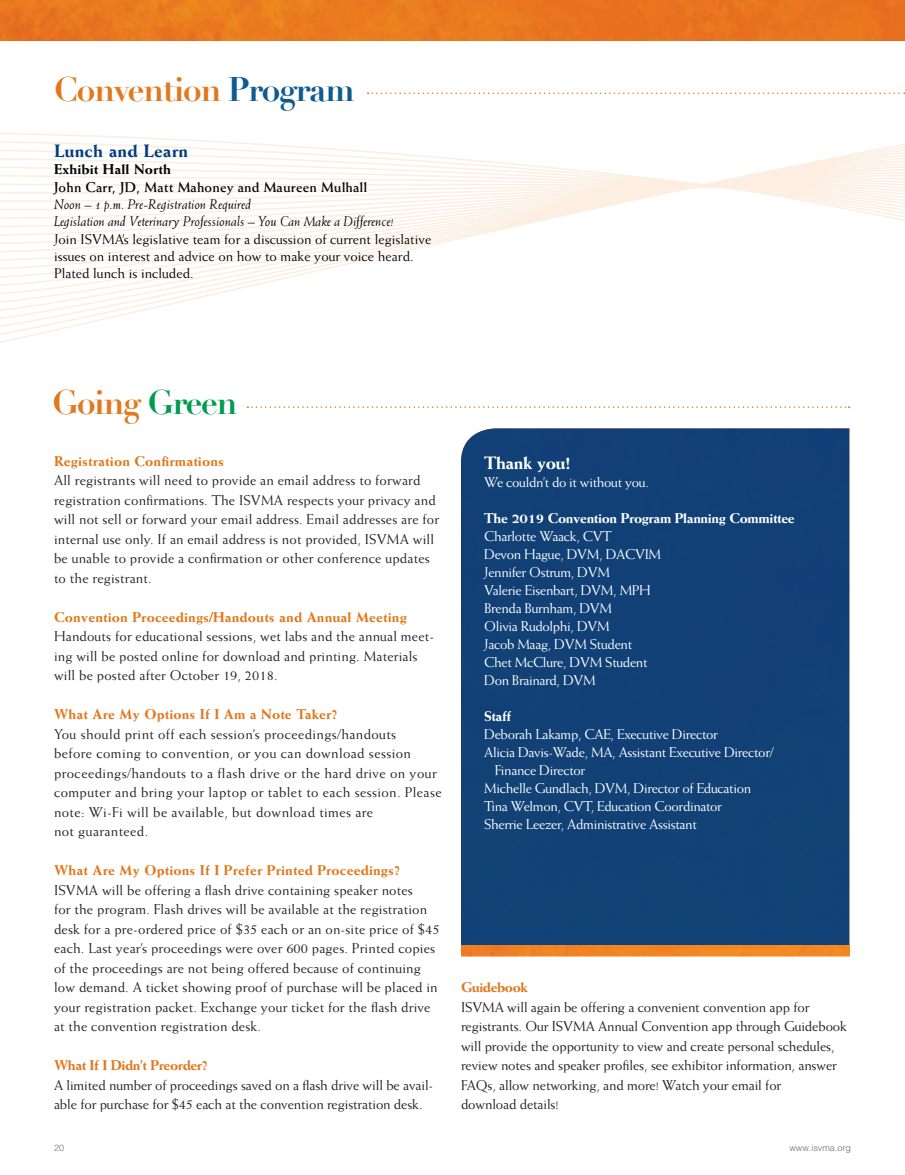
<style>
.page{position:relative;width:905px;height:1175px;background:#fff}
.page>*{position:absolute;margin:0;border:0;box-sizing:border-box;transform-origin:0 0}
.t1{font:700 33.3px "Didot";letter-spacing:-.04em;color:#e1781c}
.No_Spacing_wrd_5{font:800 18px "Weiss";letter-spacing:.01em;color:#013d7d}
.t2{font:800 18px "Weiss";letter-spacing:-.025em;color:#fff}
.t3{font:14.25px/19.5px "Weiss";letter-spacing:.01em;color:#231f20}
.t4{font:14.25px/18px "Weiss";letter-spacing:-.025em;color:#fff}
.t5{font:14.25px/19.5px "Weiss";letter-spacing:-.01em;color:#231f20}
.t6{font:800 14.25px "Weiss";letter-spacing:.01em;color:#e1781c}
.No_Spacing_wrd_5-2{font:14.25px/17.2px "Weiss";color:#040503}
.No_Spacing_wrd_5-3{font:italic 14.25px "Weiss";color:#040503}
.t7{font:800 14.25px "Weiss";letter-spacing:-.025em;color:#fff}
.No_Spacing_wrd_5-4{font:700 14.25px "Weiss";letter-spacing:.01em;color:#040503}
.t8{font:800 14.25px "Weiss";letter-spacing:-.03em;color:#e1781c}
.No_Spacing_wrd_5-5{font:800 14.25px "Weiss";letter-spacing:.01em;color:#040503}
.t9{font:300 9px "Helvetica";color:#6c6d70}
.s1{color:#0e5a91}
.s2{color:#009c4e}
</style>
<div class="page">
<svg style="left:0;top:133px;width:904px;height:210px"></svg>
<img style="left:0;top:0;width:904px;height:40px">
<svg style="left:367px;top:92px;width:538px;height:2px"></svg>
<svg style="left:247px;top:406px;width:602px;height:2px"></svg>
<div style="left:461px;top:428px;width:388px;height:517px;background:#114176"></div>
<div style="left:461px;top:945px;width:388px;height:11px;background:#f48026"></div>
<p class="t1" style="left:54px;top:68px;width:302px">Convention <span class="s1">Program</span></p>
<p class="No_Spacing_wrd_5" style="left:54px;top:140px;width:136px">Lunch and Learn</p>
<p class="No_Spacing_wrd_5-5" style="left:54px;top:161px;width:118px">Exhibit Hall North</p>
<p class="No_Spacing_wrd_5-4" style="left:54px;top:178px;width:314px">John Carr, JD, Matt Mahoney and Maureen Mulhall</p>
<p class="No_Spacing_wrd_5-3" style="left:54px;top:196px;width:199px">Noon – 1 p.m. Pre-Registration Required</p>
<p class="No_Spacing_wrd_5-3" style="left:54px;top:213px;width:341px">Legislation and Veterinary Professionals – You Can Make a Difference!</p>
<p class="No_Spacing_wrd_5-2" style="left:54px;top:230px;width:379px">Join ISVMA’s legislative team for a discussion of current legislative issues on interest and advice on how to make your voice heard.<br>Plated lunch is included.</p>
<p class="t1" style="left:52px;top:381px;width:187px">Going <span class="s2">Green</span></p>
<p class="t6" style="left:54px;top:452px;width:171px">Registration Confirmations</p>
<p class="t3" style="left:54px;top:470px;width:387px">All registrants will need to provide an email address to forward registration confirmations. The ISVMA respects your privacy and will not sell or forward your email address. Email addresses are for internal use only. If an email address is not provided, ISVMA will be unable to provide a confirmation or other conference updates to the registrant.</p>
<p class="t6" style="left:54px;top:608px;width:354px">Convention Proceedings/Handouts and Annual Meeting</p>
<p class="t3" style="left:54px;top:626px;width:382px">Handouts for educational sessions, wet labs and the annual meet&shy;ing will be posted online for download and printing. Materials will be posted after October 19, 2018.</p>
<p class="t6" style="left:54px;top:705px;width:285px">What Are My Options If I Am a Note Taker?</p>
<p class="t3" style="left:54px;top:724px;width:389px">You should print off each session’s proceedings/handouts<br>before coming to convention, or you can download session proceedings/handouts to a flash drive or the hard drive on your computer and bring your laptop or tablet to each session. Please note: Wi-Fi will be available, but download times are<br>not guaranteed.</p>
<p class="t6" style="left:54px;top:861px;width:347px">What Are My Options If I Prefer Printed Proceedings?</p>
<p class="t3" style="left:54px;top:880px;width:387px">ISVMA will be offering a flash drive containing speaker notes<br>for the program. Flash drives will be available at the registration desk for a pre-ordered price of $35 each or an on-site price of $45 each. Last year’s proceedings were over 600 pages. Printed copies of the proceedings are not being offered because of continuing low demand. A ticket showing proof of purchase will be placed in your registration packet. Exchange your ticket for the flash drive at the convention registration desk.</p>
<p class="t8" style="left:54px;top:1056px;width:155px">What If I Didn’t Preorder?</p>
<p class="t5" style="left:54px;top:1075px;width:381px">A limited number of proceedings saved on a flash drive will be avail&shy;able for purchase for $45 each at the convention registration desk.</p>
<p class="t2" style="left:484px;top:451px;width:88px">Thank you!</p>
<p class="t4" style="left:484px;top:472px;width:166px">We couldn’t do it without you.</p>
<p class="t7" style="left:484px;top:509px;width:312px">The 2019 Convention Program Planning Committee</p>
<p class="t4" style="left:484px;top:526px;width:129px">Charlotte Waack, CVT</p>
<p class="t4" style="left:484px;top:544px;width:178px">Devon Hague, DVM, DACVIM</p>
<p class="t4" style="left:484px;top:562px;width:127px">Jennifer Ostrum, DVM</p>
<p class="t4" style="left:484px;top:580px;width:168px">Valerie Eisenbart, DVM, MPH</p>
<p class="t4" style="left:484px;top:598px;width:130px">Brenda Burnham, DVM</p>
<p class="t4" style="left:484px;top:616px;width:127px">Olivia Rudolphi, DVM</p>
<p class="t4" style="left:484px;top:634px;width:149px">Jacob Maag, DVM Student</p>
<p class="t4" style="left:484px;top:652px;width:165px">Chet McClure, DVM Student</p>
<p class="t4" style="left:484px;top:670px;width:113px">Don Brainard, DVM</p>
<p class="t7" style="left:484px;top:707px;width:29px">Staff</p>
<p class="t4" style="left:484px;top:724px;width:235px">Deborah Lakamp, CAE, Executive Director</p>
<p class="t4" style="left:494px;top:742px;width:280px;text-indent:-10px">Alicia Davis-Wade, MA, Assistant Executive Director/<br>Finance Director</p>
<p class="t4" style="left:484px;top:778px;width:268px">Michelle Gundlach, DVM, Director of Education</p>
<p class="t4" style="left:484px;top:796px;width:239px">Tina Welmon, CVT, Education Coordinator</p>
<p class="t4" style="left:484px;top:814px;width:214px">Sherrie Leezer, Administrative Assistant</p>
<p class="t8" style="left:461px;top:978px;width:68px">Guidebook</p>
<p class="t5" style="left:461px;top:997px;width:387px">ISVMA will again be offering a convenient convention app for registrants. Our ISVMA Annual Convention app through Guidebook will provide the opportunity to view and create personal schedules, review notes and speaker profiles, see exhibitor information, answer FAQs, allow networking, and more! Watch your email for<br>download details!</p>
<p class="t9" style="left:54px;top:1142px;width:12px">20</p>
<p class="t9" style="left:789px;top:1142px;width:63px">www.isvma.org</p>
</div>
